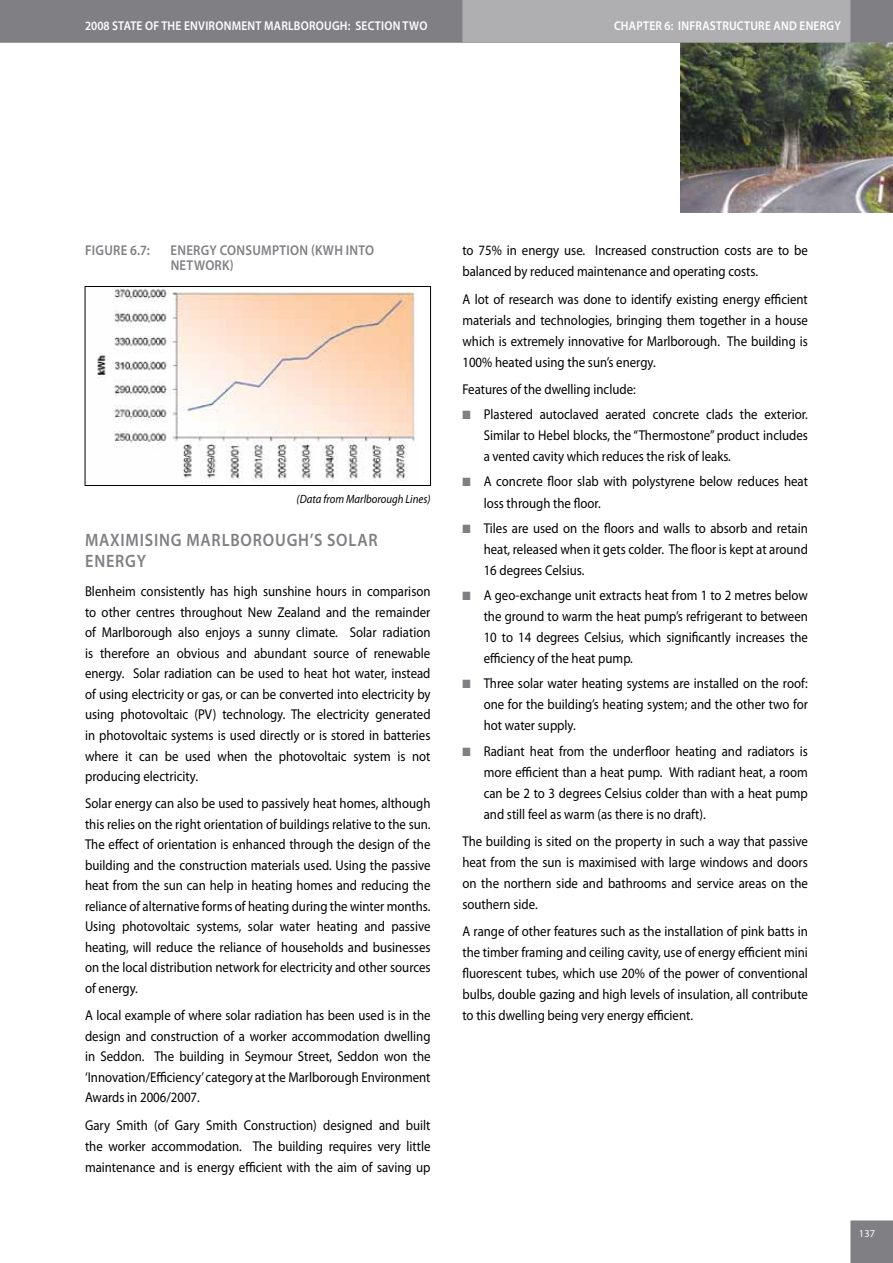
<style>
.page{position:relative;width:893px;height:1263px;background:#fff}
.page>*{position:absolute;margin:0;border:0;box-sizing:border-box;transform-origin:0 0}
.t1{font:600 18px/21px "Myriad Pro";letter-spacing:.05em;color:#807f83;scale:.9 1}
.t2{font:14.25px/21px "Myriad Pro";color:#000;text-align:justify;scale:.9 1}
.t3{font:600 14.25px/15px "Myriad Pro";letter-spacing:.02em;color:#807f83;scale:.9 1}
.t4{font:600 12.75px "Myriad Pro";letter-spacing:.02em;color:#fff;scale:.9 1}
.t5{font:italic 12px "Myriad Pro";color:#000;scale:.9 1}
.t6{font:10.5px "Myriad Pro";color:#fff}
.s1{color:#807f83}
</style>
<div class="page">
<div style="left:850px;top:1220px;width:43px;height:43px;background:#807f83"></div>
<img style="left:680px;top:43px;width:213px;height:170px">
<svg style="left:0;top:0;width:893px;height:43px;background:#949497"></svg>
<img style="left:97px;top:288px;width:319px;height:195px">
<div style="left:85px;top:286px;width:346px;height:200px;border:1px solid #000"></div>
<p class="t4" style="left:85px;top:18px;width:382px">2008 STATE OF THE ENVIRONMENT MARLBOROUGH: SECTION TWO</p>
<p class="t4" style="left:614px;top:18px;width:254px">CHAPTER 6: INFRASTRUCTURE AND ENERGY</p>
<p class="t3" style="left:85px;top:243px;width:73px">FIGURE 6.7:</p>
<p class="t3" style="left:171px;top:243px;width:228px">ENERGY CONSUMPTION (KWH INTO<br>NETWORK)</p>
<p class="t5" style="left:297px;top:492px;width:150px">(Data from Marlborough Lines)</p>
<p class="t1" style="left:85px;top:529px;width:326px">MAXIMISING MARLBOROUGH’S SOLAR<br>ENERGY</p>
<p class="t2" style="left:85px;top:581px;width:385px;line-height:20.5px">Blenheim consistently has high sunshine hours in comparison to other centres throughout New Zealand and the remainder of Marlborough also enjoys a sunny climate. Solar radiation is therefore an obvious and abundant source of renewable energy. Solar radiation can be used to heat hot water, instead of using electricity or gas, or can be converted into electricity by using photovoltaic (PV) technology. The electricity generated in photovoltaic systems is used directly or is stored in batteries where it can be used when the photovoltaic system is not producing electricity.</p>
<p class="t2" style="left:85px;top:793px;width:385px;line-height:20.5px">Solar energy can also be used to passively heat homes, although this relies on the right orientation of buildings relative to the sun.<br>The effect of orientation is enhanced through the design of the building and the construction materials used. Using the passive heat from the sun can help in heating homes and reducing the reliance of alternative forms of heating during the winter months.<br>Using photovoltaic systems, solar water heating and passive heating, will reduce the reliance of households and businesses on the local distribution network for electricity and other sources of energy.</p>
<p class="t2" style="left:85px;top:1005px;width:385px;line-height:20.5px">A local example of where solar radiation has been used is in the design and construction of a worker accommodation dwelling in Seddon. The building in Seymour Street, Seddon won the ‘Innovation/Efficiency’ category at the Marlborough Environment Awards in 2006/2007.</p>
<p class="t2" style="left:85px;top:1114px;width:385px">Gary Smith (of Gary Smith Construction) designed and built the worker accommodation. The building requires very little maintenance and is energy efficient with the aim of saving up</p>
<p class="t2" style="left:462px;top:240px;width:385px">to 75% in energy use. Increased construction costs are to be balanced by reduced maintenance and operating costs.</p>
<p class="t2" style="left:462px;top:288px;width:385px">A lot of research was done to identify existing energy efficient materials and technologies, bringing them together in a house which is extremely innovative for Marlborough. The building is 100% heated using the sun’s energy.</p>
<p class="t2" style="left:462px;top:378px;width:194px">Features of the dwelling include:</p>
<p class="t2" style="left:484px;top:404px;width:362px;text-indent:-21px"><span class="s1">■</span> Plastered autoclaved aerated concrete clads the exterior.<br>Similar to Hebel blocks, the “Thermostone” product includes a vented cavity which reduces the risk of leaks.</p>
<p class="t2" style="left:484px;top:471px;width:362px;text-indent:-21px"><span class="s1">■</span> A concrete floor slab with polystyrene below reduces heat loss through the floor.</p>
<p class="t2" style="left:484px;top:517px;width:362px;text-indent:-21px"><span class="s1">■</span> Tiles are used on the floors and walls to absorb and retain heat, released when it gets colder. The floor is kept at around 16 degrees Celsius.</p>
<p class="t2" style="left:484px;top:584px;width:362px;text-indent:-21px"><span class="s1">■</span> A geo-exchange unit extracts heat from 1 to 2 metres below the ground to warm the heat pump’s refrigerant to between 10 to 14 degrees Celsius, which significantly increases the efficiency of the heat pump.</p>
<p class="t2" style="left:484px;top:673px;width:362px;text-indent:-21px"><span class="s1">■</span> Three solar water heating systems are installed on the roof: one for the building’s heating system; and the other two for hot water supply.</p>
<p class="t2" style="left:484px;top:740px;width:362px;text-indent:-21px"><span class="s1">■</span> Radiant heat from the underfloor heating and radiators is more efficient than a heat pump. With radiant heat, a room can be 2 to 3 degrees Celsius colder than with a heat pump and still feel as warm (as there is no draft).</p>
<p class="t2" style="left:462px;top:830px;width:385px">The building is sited on the property in such a way that passive heat from the sun is maximised with large windows and doors on the northern side and bathrooms and service areas on the southern side.</p>
<p class="t2" style="left:462px;top:921px;width:385px">A range of other features such as the installation of pink batts in the timber framing and ceiling cavity, use of energy efficient mini fluorescent tubes, which use 20% of the power of conventional bulbs, double gazing and high levels of insulation, all contribute to this dwelling being very energy efficient.</p>
<p class="t6" style="left:859px;top:1227px;width:18px">137</p>
</div>
